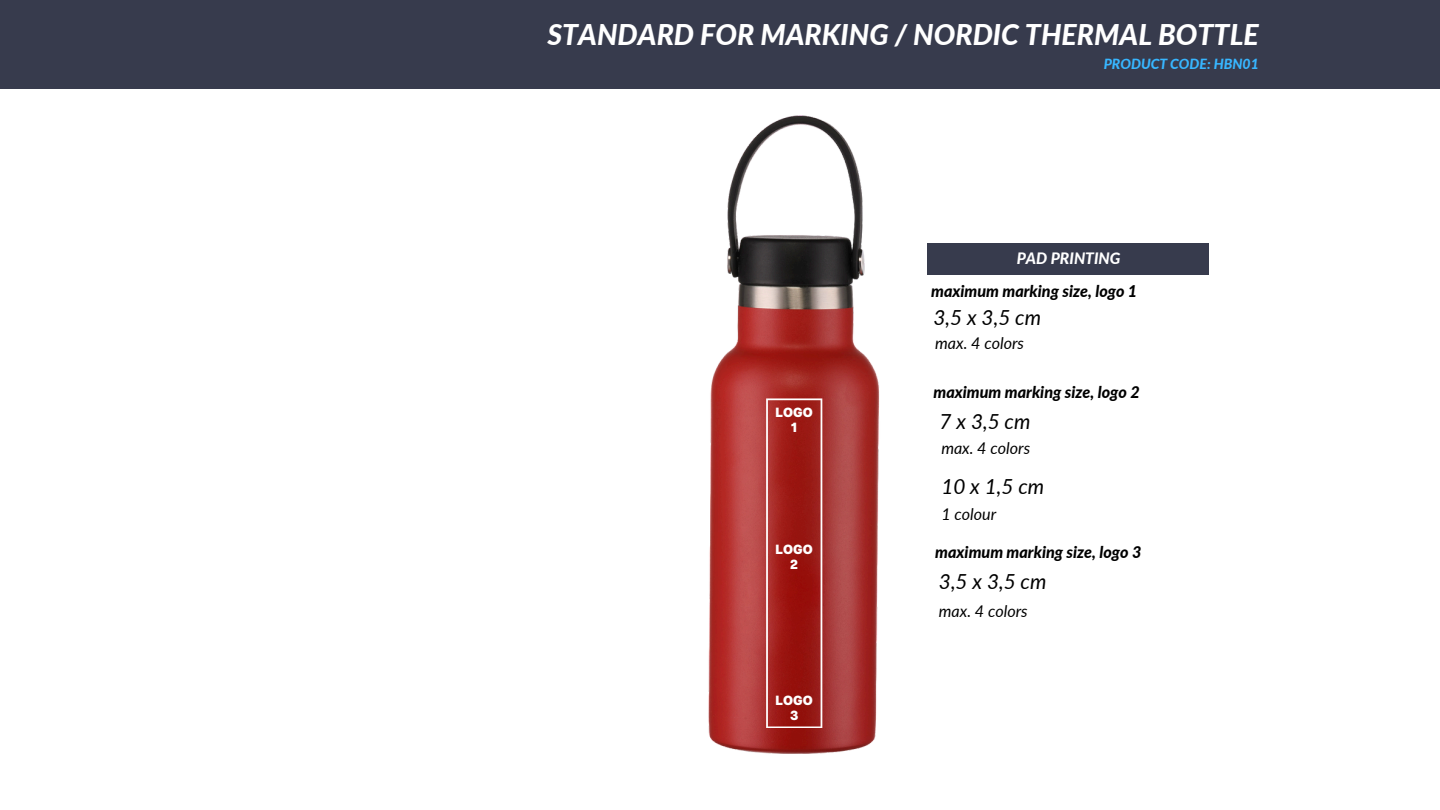
<style>
.page{position:relative;width:1440px;height:810px;background:#fff}
.page>*{position:absolute;margin:0;border:0;box-sizing:border-box;transform-origin:0 0}
.t1{font:italic 800 28.6px "Lato";color:#fff}
.t2{font:italic 20.8px "Lato";color:#000}
.t3{font:italic 800 16.2px "Lato";color:#000}
.t4{font:italic 16.1px "Lato";color:#000}
.t5{font:italic 800 15.7px "Lato";color:#fff}
.t6{font:italic 800 14px "Lato";color:#38b6ff}
.t7{font:800 13.3px/15px "Articulat CF";color:#fff;text-align:center}
</style>
<div class="page">
<img style="left:708px;top:115px;width:172px;height:639px">
<svg style="left:766px;top:398px;width:56px;height:330px;background:#a32b27"></svg>
<div style="left:0;top:0;width:1440px;height:89px;background:#373b4d"></div>
<div style="left:927px;top:243px;width:282px;height:32px;background:#373b4d"></div>
<p class="t1" style="left:547px;top:17px;width:713px">STANDARD FOR MARKING / NORDIC THERMAL BOTTLE</p>
<p class="t6" style="left:1104px;top:55px;width:157px">PRODUCT CODE: HBN01</p>
<h2 class="t5" style="left:1017px;top:249px;width:105px">PAD PRINTING</h2>
<h4 class="t3" style="left:931px;top:281px;width:208px">maximum marking size, logo 1</h4>
<h3 class="t2" style="left:934px;top:304px;width:109px">3,5 x 3,5 cm</h3>
<p class="t4" style="left:935px;top:333px;width:90px">max. 4 colors</p>
<p class="t7" style="left:776px;top:405px;width:39px">LOGO<br>1</p>
<p class="t7" style="left:776px;top:542px;width:39px">LOGO<br>2</p>
<p class="t7" style="left:776px;top:692px;width:39px">LOGO<br>3</p>
<h2 class="t3" style="left:934px;top:382px;width:208px">maximum marking size, logo 2</h2>
<h4 class="t2" style="left:940px;top:409px;width:92px">7 x 3,5 cm</h4>
<p class="t4" style="left:941px;top:438px;width:90px">max. 4 colors</p>
<h2 class="t2" style="left:941px;top:473px;width:104px">10 x 1,5 cm</h2>
<p class="t4" style="left:941px;top:504px;width:56px">1 colour</p>
<h2 class="t3" style="left:935px;top:542px;width:208px">maximum marking size, logo 3</h2>
<h4 class="t2" style="left:939px;top:568px;width:109px">3,5 x 3,5 cm</h4>
<p class="t4" style="left:939px;top:601px;width:90px">max. 4 colors</p>
</div>
